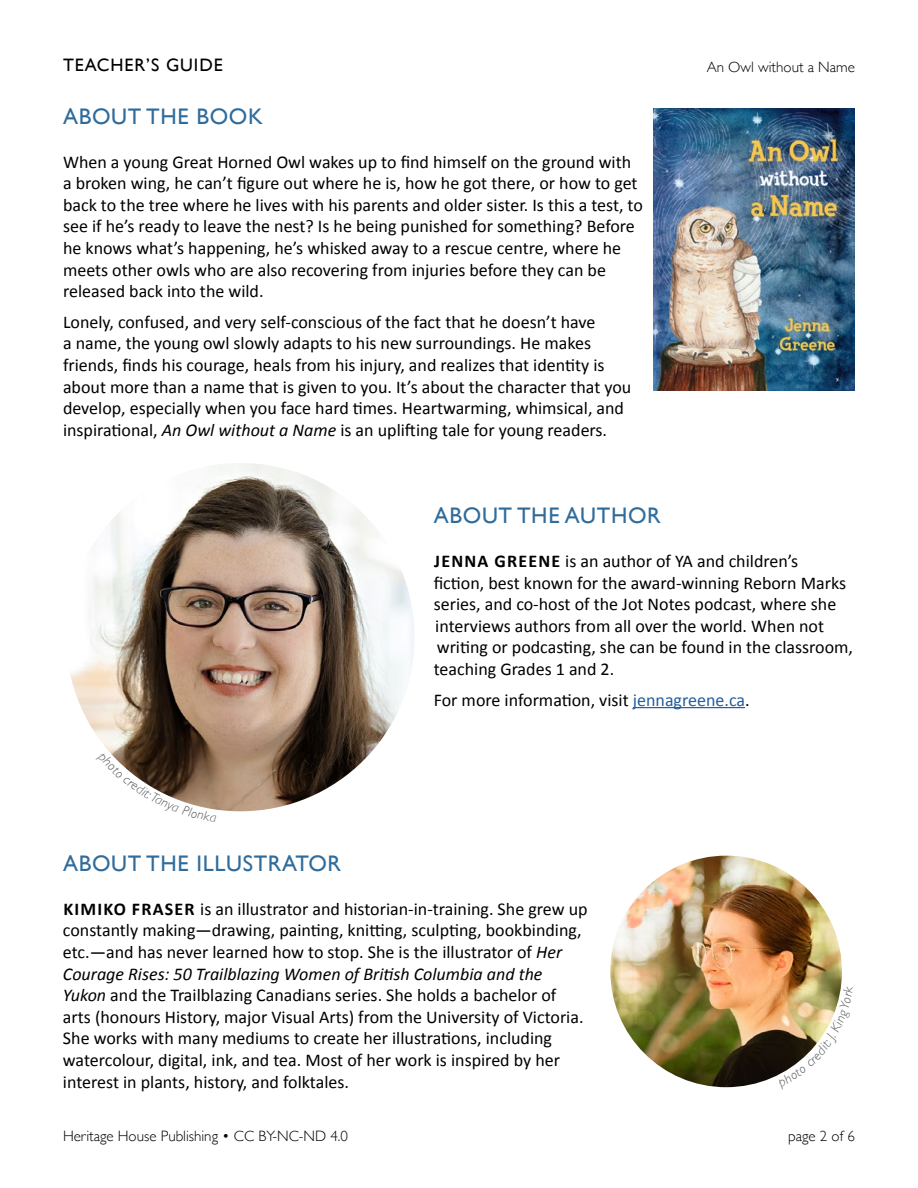
<style>
.page{position:relative;width:918px;height:1188px;background:#fff}
.page>*{position:absolute;margin:0;border:0;box-sizing:border-box;transform-origin:0 0}
.t1{font:22.5px "Gill Sans";letter-spacing:.03em;color:#2f6c9c}
.t2{font:18px/21.6px "Calibri";color:#000}
.t3{font:18px "Gill Sans";letter-spacing:.05em;color:#000}
.t4{font:300 15px "Gill Sans";color:#000}
.s1{font-style:italic}
.s2{font-weight:700}
.s3{color:#215e9e}
</style>
<div class="page">
<img style="left:66px;top:463px;width:349px;height:348px;border-radius:174px">
<img style="left:610px;top:856px;width:232px;height:231px;border-radius:116px">
<img style="left:654px;top:108px;width:201px;height:282px">
<hr style="left:633px;top:707px;width:112px;height:1px;background:#215e9e">
<svg style="left:110px;top:753px;width:106px;height:57px"></svg>
<svg style="left:778px;top:986px;width:63px;height:89px"></svg>
<p class="t3" style="left:63px;top:54px;width:161px">TEACHER’S GUIDE</p>
<p class="t1" style="left:63px;top:103px;width:201px">ABOUT THE BOOK</p>
<p class="t2" style="left:63px;top:150px;width:582px">When a young Great Horned Owl wakes up to find himself on the ground with a broken wing, he can’t figure out where he is, how he got there, or how to get back to the tree where he lives with his parents and older sister. Is this a test, to see if he’s ready to leave the nest? Is he being punished for something? Before he knows what’s happening, he’s whisked away to a rescue centre, where he meets other owls who are also recovering from injuries before they can be released back into the wild.</p>
<p class="t2" style="left:63px;top:311px;width:570px">Lonely, confused, and very self-conscious of the fact that he doesn’t have<br>a name, the young owl slowly adapts to his new surroundings. He makes friends, finds his courage, heals from his injury, and realizes that identity is about more than a name that is given to you. It’s about the character that you develop, especially when you face hard times. Heartwarming, whimsical, and inspirational, <span class="s1">An Owl without a Name</span> is an uplifting tale for young readers.</p>
<p class="t4" style="left:707px;top:55px;width:150px">An Owl without a Name</p>
<p class="t1" style="left:434px;top:502px;width:229px">ABOUT THE AUTHOR</p>
<p class="t2" style="left:434px;top:550px;width:421px"><span class="s2">JENNA GREENE</span> is an author of YA and children’s<br>fiction, best known for the award-winning Reborn Marks series, and co-host of the Jot Notes podcast, where she interviews authors from all over the world. When not writing or podcasting, she can be found in the classroom, teaching Grades 1 and 2.</p>
<p class="t2" style="left:434px;top:688px;width:317px">For more information, visit <span class="s3">jennagreene.ca</span>.</p>
<p class="t1" style="left:63px;top:850px;width:280px">ABOUT THE ILLUSTRATOR</p>
<p class="t2" style="left:63px;top:897px;width:526px"><span class="s2">KIMIKO FRASER</span> is an illustrator and historian-in-training. She grew up constantly making—drawing, painting, knitting, sculpting, bookbinding, etc.—and has never learned how to stop. She is the illustrator of <span class="s1">Her Courage Rises: 50 Trailblazing Women of British Columbia and the Yukon</span> and the Trailblazing Canadians series. She holds a bachelor of arts (honours History, major Visual Arts) from the University of Victoria.<br>She works with many mediums to create her illustrations, including watercolour, digital, ink, and tea. Most of her work is inspired by her interest in plants, history, and folktales.</p>
<p class="t4" style="left:63px;top:1124px;width:287px">Heritage House Publishing • CC BY-NC-ND 4.0</p>
<p class="t4" style="left:788px;top:1124px;width:68px">page 2 of 6</p>
</div>
